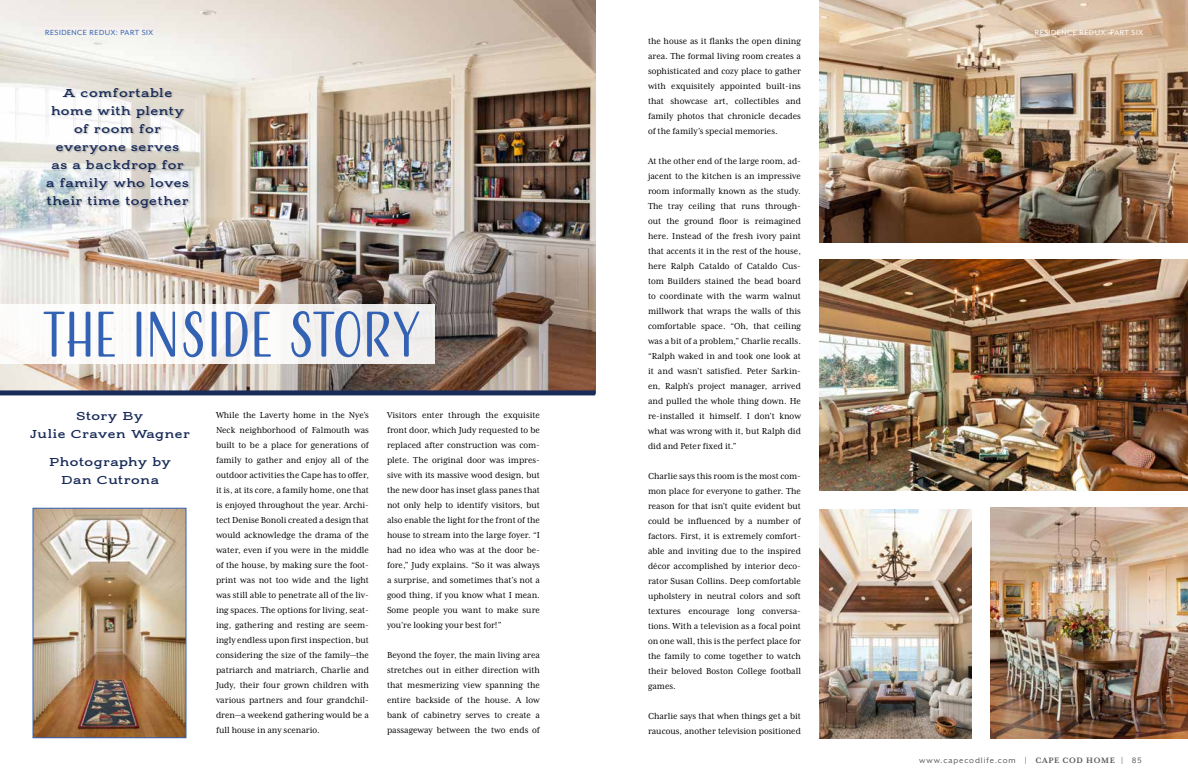
<style>
.page{position:relative;width:1188px;height:783px;background:#fff}
.page>*{position:absolute;margin:0;border:0;box-sizing:border-box;transform-origin:0 0}
.t1{font:60px "Adorn S Condensed Sans";letter-spacing:-.015em;color:#3362b4}
.t2{font:700 12px/18px "Adorn S Slab Serif";letter-spacing:.06em;color:#192b59;text-align:center}
.t3{font:10px/15px "Mrs Eaves XL Serif Nar OT";color:#000;text-align:justify}
.t4{font:9px "Mr Eaves XL San R";letter-spacing:.1em;color:#58595b}
.t5{font:8.5px "Mr Eaves XL San R";letter-spacing:.06em;color:#fff}
.t6{font:8.5px "Mr Eaves XL San R";letter-spacing:.06em;color:#3362b4}
.s1{font-family:"Mrs Eaves XL Serif OT";font-weight:700}
</style>
<div class="page">
<img style="left:820px;top:0;width:368px;height:243px">
<img style="left:34px;top:510px;width:150px;height:226px">
<div style="left:32px;top:508px;width:154px;height:230px;border:1px solid #3362b4"></div>
<img style="left:819px;top:260px;width:369px;height:230px">
<img style="left:0;top:0;width:595px;height:390px">
<div style="left:0;top:390px;width:595px;height:5px;background:#192b59"></div>
<div style="left:0;top:304px;width:435px;height:60px;background:linear-gradient(to right,#fffefd,#efedec)"></div>
<div style="left:46px;top:88px;width:145px;height:123px;background:#000;opacity:.22"></div>
<img style="left:819px;top:509px;width:153px;height:229px">
<img style="left:990px;top:508px;width:198px;height:230px">
<p class="t6" style="left:45px;top:28px;width:110px">RESIDENCE REDUX: PART SIX</p>
<p class="t2" style="left:46px;top:84px;width:144px">A comfortable home with plenty of room for everyone serves<br>as a backdrop for a family who loves their time together</p>
<h1 class="t1" style="left:42px;top:297px;width:381px">THE INSIDE STORY</h1>
<p class="t2" style="left:30px;top:407px;width:161px">Story By<br>Julie Craven Wagner</p>
<p class="t2" style="left:49px;top:453px;width:123px">Photography by<br>Dan Cutrona</p>
<p class="t3" style="left:216px;top:408px;width:155px">While the Laverty home in the Nye’s Neck neighborhood of Falmouth was built to be a place for generations of family to gather and enjoy all of the outdoor activities the Cape has to offer, it is, at its core, a family home, one that is enjoyed throughout the year. Archi&shy;tect Denise Bonoli created a design that would acknowledge the drama of the water, even if you were in the middle of the house, by making sure the foot&shy;print was not too wide and the light was still able to penetrate all of the liv&shy;ing spaces. The options for living, seat&shy;ing, gathering and resting are seem&shy;ingly endless upon first inspection, but considering the size of the family—the patriarch and matriarch, Charlie and Judy, their four grown children with various partners and four grandchil&shy;dren—a weekend gathering would be a full house in any scenario.</p>
<p class="t3" style="left:387px;top:408px;width:155px">Visitors enter through the exquisite front door, which Judy requested to be replaced after construction was com&shy;plete. The original door was impres&shy;sive with its massive wood design, but the new door has inset glass panes that not only help to identify visitors, but also enable the light for the front of the house to stream into the large foyer. “I had no idea who was at the door be&shy;fore,” Judy explains. “So it was always a surprise, and sometimes that’s not a good thing, if you know what I mean.<br>Some people you want to make sure you’re looking your best for!”</p>
<p class="t3" style="left:387px;top:648px;width:155px">Beyond the foyer, the main living area stretches out in either direction with that mesmerizing view spanning the entire backside of the house. A low bank of cabinetry serves to create a passageway between the two ends of</p>
<p class="t3" style="left:648px;top:33px;width:155px">the house as it flanks the open dining area. The formal living room creates a sophisticated and cozy place to gather with exquisitely appointed built-ins that showcase art, collectibles and family photos that chronicle decades of the family’s special memories.</p>
<p class="t3" style="left:648px;top:153px;width:155px">At the other end of the large room, ad&shy;jacent to the kitchen is an impressive room informally known as the study.<br>The tray ceiling that runs through&shy;out the ground floor is reimagined here. Instead of the fresh ivory paint that accents it in the rest of the house, here Ralph Cataldo of Cataldo Cus&shy;tom Builders stained the bead board to coordinate with the warm walnut millwork that wraps the walls of this comfortable space. “Oh, that ceiling was a bit of a problem,” Charlie recalls. “Ralph waked in and took one look at it and wasn’t satisfied. Peter Sarkin&shy;en, Ralph’s project manager, arrived and pulled the whole thing down. He re-installed it himself. I don’t know what was wrong with it, but Ralph did did and Peter fixed it.”</p>
<p class="t3" style="left:648px;top:468px;width:155px">Charlie says this room is the most com&shy;mon place for everyone to gather. The reason for that isn’t quite evident but could be influenced by a number of factors. First, it is extremely comfort&shy;able and inviting due to the inspired décor accomplished by interior deco&shy;rator Susan Collins. Deep comfortable upholstery in neutral colors and soft textures encourage long conversa&shy;tions. With a television as a focal point on one wall, this is the perfect place for the family to come together to watch their beloved Boston College football games.</p>
<p class="t3" style="left:648px;top:708px;width:155px">Charlie says that when things get a bit raucous, another television positioned</p>
<p class="t5" style="left:1035px;top:28px;width:110px">RESIDENCE REDUX: PART SIX</p>
<p class="t4" style="left:919px;top:756px;width:224px">www.capecodlife.com | <span class="s1">CAPE COD HOME</span> | 85</p>
</div>
